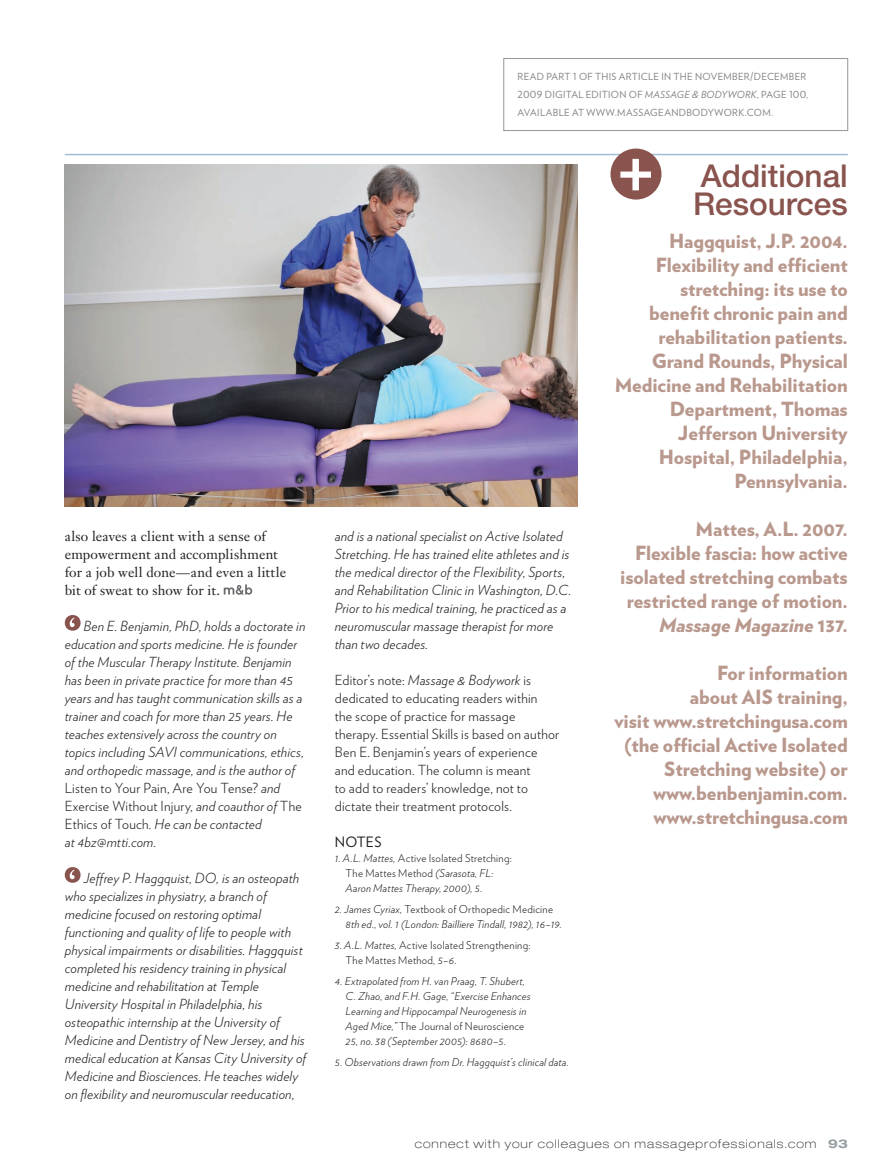
<style>
.page{position:relative;width:891px;height:1175px;background:#fff}
.page>*{position:absolute;margin:0;border:0;box-sizing:border-box;transform-origin:0 0}
.t1{font:500 31.5px/28.5px "Helvetica Neue";color:#89534e}
.t2{font:900 19.5px/24px "Verlag";letter-spacing:-.005em;color:#b9988d;text-align:right}
.t3{font:14.25px "Verlag";color:#231f20}
.t4{font:italic 300 13.8px/18px "Verlag";letter-spacing:.01em;color:#231f20}
.t5{font:300 13.8px/18px "Verlag";letter-spacing:.015em;color:#231f20}
.t6{font:13.8px/18px "Janson Text";letter-spacing:.01em;color:#231f20}
.t7{font:100 expanded 12px "Helvetica Neue";letter-spacing:.085em;color:#231f20}
.t8{font:italic 300 10.8px/15px "Verlag";letter-spacing:.02em;color:#231f20}
.t9{font:300 10.8px/15px "Verlag";letter-spacing:.025em;color:#231f20}
.t10{font:9.75px/18px "Verlag";letter-spacing:.03em;color:#808285}
.s1{font-style:normal}
.s2{font-style:italic}
.s3{font-weight:700;color:#979ea2}
</style>
<div class="page">
<svg style="left:224px;top:584px;width:28px;height:10px"></svg>
<svg style="left:65px;top:615px;width:16px;height:16px"></svg>
<svg style="left:65px;top:867px;width:16px;height:16px"></svg>
<div style="left:503px;top:58px;width:345px;height:73px;border:1px solid #939598"></div>
<hr style="left:65px;top:154px;width:783px;height:1px;background:#a1bcd3">
<img style="left:65px;top:164px;width:513px;height:342px">
<svg style="left:610px;top:148px;width:52px;height:52px"></svg>
<p class="t6" style="left:65px;top:527px;width:223px">also leaves a client with a sense of empowerment and accomplishment for a job well done—and even a little bit of sweat to show for it.</p>
<p class="t4" style="left:65px;top:616px;width:242px;text-indent:19px">Ben E. Benjamin, PhD, holds a doctorate in education and sports medicine. He is founder of the Muscular Therapy Institute. Benjamin has been in private practice for more than 45 years and has taught communication skills as a trainer and coach for more than 25 years. He teaches extensively across the country on topics including SAVI communications, ethics, and orthopedic massage, and is the author of <span class="s1">Listen to Your Pain, Are You Tense?</span> and <span class="s1">Exercise Without Injury</span>, and coauthor of <span class="s1">The Ethics of Touch</span>. He can be contacted<br>at 4bz@mtti.com.</p>
<p class="t4" style="left:65px;top:868px;width:243px;text-indent:19px">Jeffrey P. Haggquist, DO, is an osteopath who specializes in physiatry, a branch of medicine focused on restoring optimal functioning and quality of life to people with physical impairments or disabilities. Haggquist completed his residency training in physical medicine and rehabilitation at Temple University Hospital in Philadelphia, his osteopathic internship at the University of Medicine and Dentistry of New Jersey, and his medical education at Kansas City University of Medicine and Biosciences. He teaches widely on flexibility and neuromuscular reeducation,</p>
<p class="t10" style="left:518px;top:67px;width:292px">READ PART 1 OF THIS ARTICLE IN THE N OVEMBER/DECEMBER<br>2009 DIGITAL EDITION OF <span class="s2">MASSAGE &amp; BODYWORK</span>, PAGE 100,<br>AVAILABLE AT WWW.MASSAGEANDBO DYWO RK.CO M.</p>
<p class="t4" style="left:335px;top:525px;width:238px">and is a national specialist on Active Isolated Stretching. He has trained elite athletes and is the medical director of the Flexibility, Sports, and Rehabilitation Clinic in Washington, D.C.<br>Prior to his medical training, he practiced as a neuromuscular massage therapist for more than two decades.</p>
<p class="t5" style="left:335px;top:670px;width:226px">Editor’s note: <span class="s2">Massage &amp; Bodywork</span> is dedicated to educating readers within<br>the scope of practice for massage therapy. Essential Skills is based on author Ben E. Benjamin’s years of experience and education. The column is meant<br>to add to readers’ knowledge, not to dictate their treatment protocols.</p>
<p class="t3" style="left:335px;top:831px;width:47px">N OTES</p>
<p class="t8" style="left:346px;top:849px;width:168px;text-indent:-11px">1. A.L. Mattes, <span class="s1">Active Isolated Stretching:<br>The Mattes Method</span> (Sarasota, FL:<br>Aaron Mattes Therapy, 2000), 5.</p>
<p class="t8" style="left:346px;top:900px;width:218px;text-indent:-11px">2. James Cyriax, <span class="s1">Textbook of Orthopedic Medicine<br></span>8th ed., vol. 1 (London: Bailliere Tindall, 1982), 16–19.</p>
<p class="t9" style="left:346px;top:936px;width:186px;text-indent:-11px"><span class="s2">3. A.L. Mattes,</span> Active Isolated Strengthening:<br>The Mattes Method<span class="s2">, 5–6.</span></p>
<p class="t8" style="left:346px;top:972px;width:187px;text-indent:-11px">4. Extrapolated from H. van Praag, T. Shubert, C. Zhao, and F.H. Gage, “Exercise Enhances Learning and Hippocampal Neurogenesis in Aged Mice,” <span class="s1">The Journal of Neuroscience </span>25, no. 38 (September 2005): 8680–5.</p>
<p class="t8" style="left:335px;top:1053px;width:236px">5. Observations drawn from Dr. Haggquist’s clinical data.</p>
<h1 class="t1" style="left:693px;top:161px;width:156px">Additional<br>Resources</h1>
<p class="t2" style="left:615px;top:228px;width:235px">Haggquist, J.P. 2004.<br>Flexibility and efficient stretching: its use to<br>benefit chronic pain and rehabilitation patients.<br>Grand Rounds, Physical<br>Medicine and Rehabilitation<br>Department, Thomas<br>Jefferson University<br>Hospital, Philadelphia,<br>Pennsylvania.</p>
<h2 class="t2" style="left:620px;top:516px;width:229px">Mattes, A.L. 2007.<br>Flexible fascia: how active isolated stretching combats restricted range of motion.<br><span class="s2">Massage Magazine</span> 137.</h2>
<h2 class="t2" style="left:614px;top:660px;width:235px">For information<br>about AIS training,<br>visit www.stretchingusa.com (the official Active Isolated<br>Stretching website) or www.benbenjamin.com. www.stretchingusa.com</h2>
<p class="t7" style="left:415px;top:1137px;width:435px">connect with your colleagues on massageprofessionals.com <span class="s3">93</span></p>
</div>
